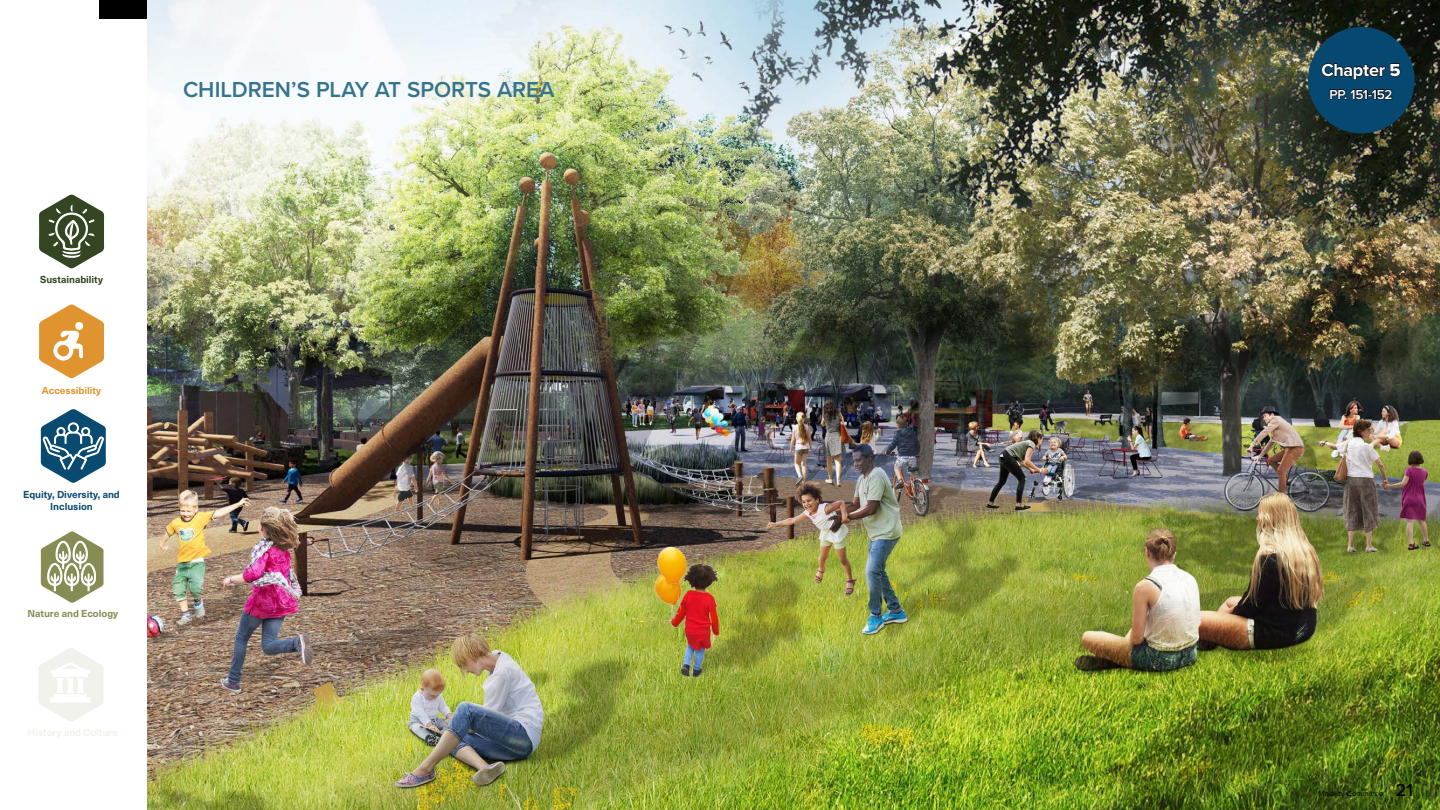
<style>
.page{position:relative;width:1440px;height:810px;background:#fff}
.page>*{position:absolute;margin:0;border:0;box-sizing:border-box;transform-origin:0 0}
.t1{font:600 22.5px "Proxima Nova";letter-spacing:-.005em;color:#36738c}
.t2{font:700 18px "Proxima Nova";letter-spacing:-.02em;color:#fff}
.t3{font:500 18px "Proxima Nova";color:#000}
.t4{font:600 13.5px "Proxima Nova";letter-spacing:-.015em;color:#fff}
.t5{font:700 9.9px/12.2px "Neue Haas Unica W1 G";letter-spacing:-.005em;color:#084a70;text-align:center}
.t6{font:700 9.9px "Neue Haas Unica W1 G";letter-spacing:-.005em;color:#878c54}
.t7{font:700 9.9px "Neue Haas Unica W1 G";letter-spacing:-.005em;color:#334521}
.t8{font:700 9.9px "Neue Haas Unica W1 G";letter-spacing:-.005em;color:#e09430}
.t9{font:7.5px "Proxima Nova";letter-spacing:.01em;color:#000}
.s1{font-family:"Proxima Nova Extrabld";font-weight:400}
</style>
<div class="page">
<div style="left:99px;top:0;width:214px;height:19px;background:#000"></div>
<img style="left:147px;top:0;width:1293px;height:810px">
<svg style="left:39px;top:194px;width:67px;height:528px"></svg>
<div style="left:1308px;top:27px;width:107px;height:107px;background:#064870;border-radius:50%"></div>
<svg style="left:1321px;top:63px;width:80px;height:17px"></svg>
<svg style="left:1329px;top:89px;width:64px;height:11px"></svg>
<h1 class="t1" style="left:183px;top:72px;width:373px">CHILDREN’S PLAY AT SPORTS AREA</h1>
<p class="t7" style="left:40px;top:271px;width:64px">Sustainability</p>
<p class="t8" style="left:42px;top:383px;width:61px">Accessibility</p>
<p class="t5" style="left:23px;top:488px;width:98px">Equity, Diversity, and<br>Inclusion</p>
<p class="t6" style="left:28px;top:606px;width:92px">Nature and Ecology</p>
<h2 class="t2" style="left:1321px;top:56px;width:81px">Chapter <span class="s1">5</span></h2>
<h3 class="t4" style="left:1329px;top:84px;width:65px">PP. 151-152</h3>
<p class="t9" style="left:1319px;top:788px;width:70px">Mobility Committee |</p>
<h2 class="t3" style="left:1396px;top:777px;width:19px">21</h2>
</div>
